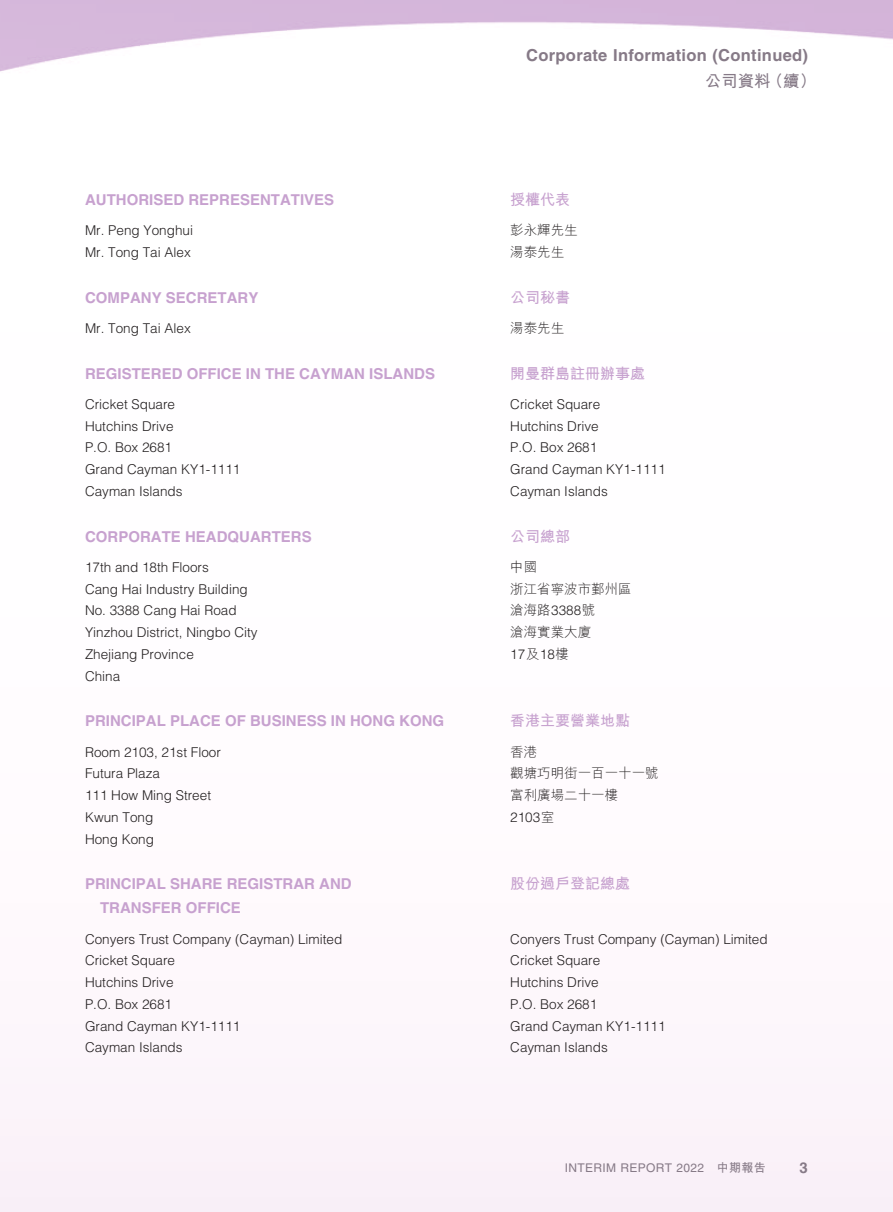
<style>
.page{position:relative;width:893px;height:1212px;background:#fff}
.page>*{position:absolute;margin:0;border:0;box-sizing:border-box;transform-origin:0 0}
.t1{font:700 16.5px "Helvetica LT Std";letter-spacing:.02em;color:#867a87}
.t2{font:700 16.5px "M Hei HK";color:#867a87}
.t3{font:700 15px/24px "Helvetica LT Std";color:#c7a1cf}
.t4{font:700 15px "M Hei HK";color:#c7a1cf}
.t5{font:700 15px "Helvetica LT Std";color:#867a87}
.t6{font:300 13.5px/21.8px "Helvetica LT Std";color:#231f20}
.t7{font:300 13.5px/21.8px "M Hei HK";color:#231f20}
.t8{font:12px "Helvetica LT Std";letter-spacing:.03em;color:#867a87}
.s1{font-family:"Helvetica LT Std"}
.s2{font-family:"M Hei HK"}
.s3{font-family:"M Hei HK";font-weight:700}
</style>
<div class="page">
<p class="t3" style="left:85px;top:187px;width:251px">AUTHORISED REPRESENTATIVES</p>
<p class="t6" style="left:85px;top:219px;width:110px">Mr. Peng Yonghui<br>Mr. Tong Tai Alex</p>
<p class="t3" style="left:85px;top:285px;width:175px">COMPANY SECRETARY</p>
<p class="t6" style="left:85px;top:317px;width:107px">Mr. Tong Tai Alex</p>
<p class="t3" style="left:85px;top:361px;width:352px">REGISTERED OFFICE IN THE CAYMAN ISLANDS</p>
<p class="t6" style="left:85px;top:393px;width:157px">Cricket Square<br>Hutchins Drive<br>P.O. Box 2681<br>Grand Cayman KY1-1111<br>Cayman Islands</p>
<p class="t3" style="left:85px;top:524px;width:228px">CORPORATE HEADQUARTERS</p>
<p class="t6" style="left:85px;top:556px;width:174px">17th and 18th Floors<br>Cang Hai Industry Building<br>No. 3388 Cang Hai Road<br>Yinzhou District, Ningbo City<br>Zhejiang Province<br>China</p>
<p class="t3" style="left:85px;top:709px;width:361px">PRINCIPAL PLACE OF BUSINESS IN HONG KONG</p>
<p class="t6" style="left:85px;top:741px;width:137px">Room 2103, 21st Floor<br>Futura Plaza<br>111 How Ming Street<br>Kwun Tong<br>Hong Kong</p>
<p class="t3" style="left:100px;top:872px;width:253px;text-indent:-15px">PRINCIPAL SHARE REGISTRAR AND<br>TRANSFER OFFICE</p>
<p class="t6" style="left:85px;top:928px;width:259px">Conyers Trust Company (Cayman) Limited<br>Cricket Square<br>Hutchins Drive<br>P.O. Box 2681<br>Grand Cayman KY1-1111<br>Cayman Islands</p>
<p class="t1" style="left:526px;top:45px;width:283px">Corporate Information (Continued)</p>
<p class="t4" style="left:510px;top:188px;width:61px">授權代表</p>
<p class="t7" style="left:510px;top:219px;width:69px">彭永輝先生湯泰先生</p>
<p class="t4" style="left:510px;top:286px;width:61px">公司秘書</p>
<p class="t7" style="left:510px;top:317px;width:55px">湯泰先生</p>
<p class="t4" style="left:510px;top:362px;width:136px">開曼群島註冊辦事處</p>
<p class="t6" style="left:510px;top:393px;width:157px">Cricket Square<br>Hutchins Drive<br>P.O. Box 2681<br>Grand Cayman KY1-1111<br>Cayman Islands</p>
<p class="t4" style="left:510px;top:525px;width:61px">公司總部</p>
<p class="t7" style="left:510px;top:556px;width:123px">中國<br>浙江省寧波市鄞州區滄海路<span class="s1">3388</span>號<br>滄海實業大廈</p>
<p class="t6" style="left:510px;top:643px;width:60px">17<span class="s2">及</span>18<span class="s2">樓</span></p>
<p class="t4" style="left:510px;top:710px;width:121px">香港主要營業地點</p>
<p class="t7" style="left:510px;top:740px;width:150px">香港<br>觀塘巧明街一百一十一號富利廣場二十一樓</p>
<p class="t6" style="left:510px;top:806px;width:46px">2103<span class="s2">室</span></p>
<p class="t4" style="left:510px;top:873px;width:121px">股份過戶登記總處</p>
<p class="t2" style="left:705px;top:69px;width:113px">公司資料（續）</p>
<p class="t6" style="left:510px;top:928px;width:259px">Conyers Trust Company (Cayman) Limited<br>Cricket Square<br>Hutchins Drive<br>P.O. Box 2681<br>Grand Cayman KY1-1111<br>Cayman Islands</p>
<p class="t8" style="left:565px;top:1161px;width:202px">INTERIM REPORT 2022 <span class="s3">中期報告</span></p>
<p class="t5" style="left:800px;top:1159px;width:10px">3</p>
</div>
